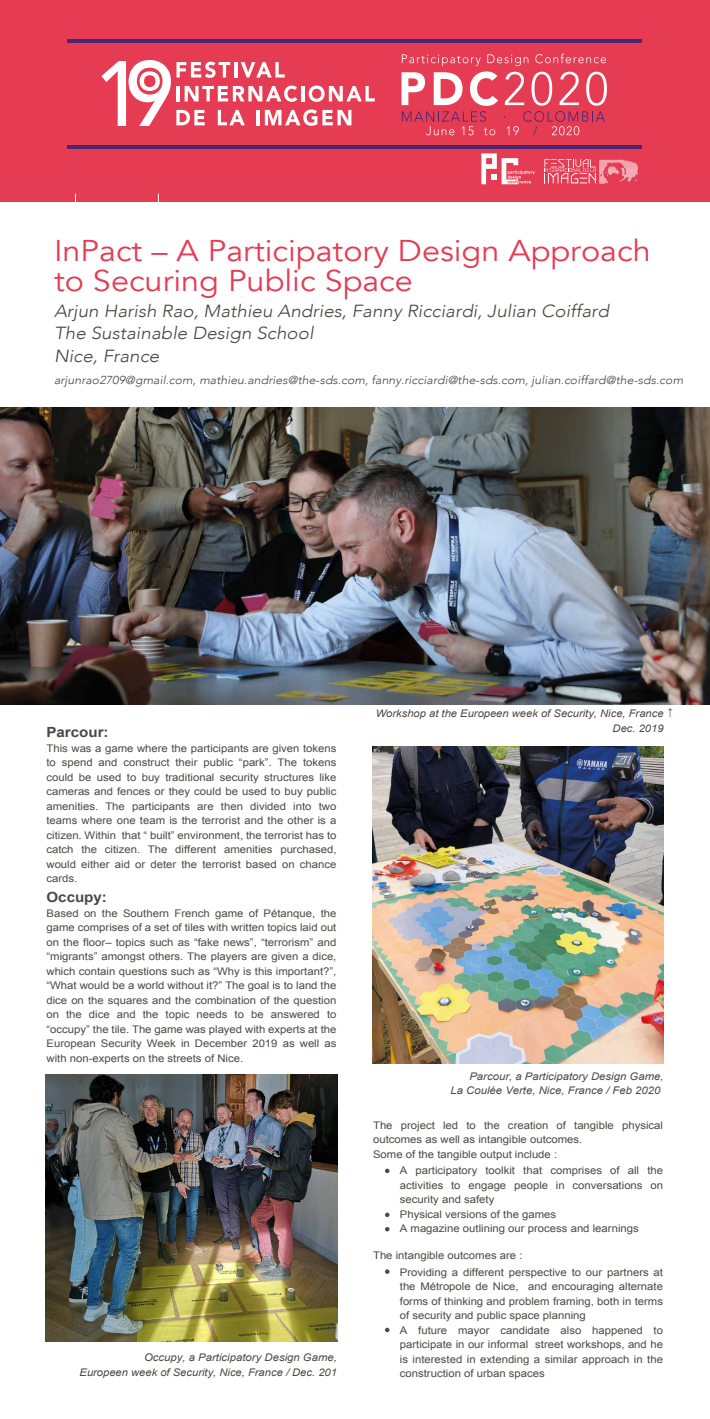
<style>
.page{position:relative;width:710px;height:1419px;background:#fff}
.page>*{position:absolute;margin:0;border:0;box-sizing:border-box;transform-origin:0 0}
.t1{font:30px/30.2px "Avenir";color:#e63c53;scale:1.08 1}
.t2{font:italic 300 17.5px/22.1px "Avenir";color:#4a4644;scale:1.08 1}
.t3{font:700 14px "Arial";color:#4c4846;scale:1.08 1}
.t4{font:italic 300 11.5px "Avenir";color:#4a4644;scale:1.08 1}
.t5{font:10.5px/14.5px "Arial";color:#4c4846;scale:1.08 1}
.t6{font:italic 10.5px/14.5px "Arial";color:#4c4846;scale:1.08 1}
.t7{font:italic 10.5px/14.5px "Arial";color:#4c4846;text-align:right;scale:1.06 1}
</style>
<div class="page">
<div style="left:0;top:0;width:708px;height:202px;background:#e63c53"></div>
<svg style="left:101px;top:60px;width:273px;height:66px"></svg>
<hr style="left:67px;top:39px;width:574px;height:4px;background:#49276f">
<hr style="left:67px;top:145px;width:574px;height:3px;background:#49276f">
<svg style="left:401px;top:54px;width:205px;height:82px"></svg>
<svg style="left:544px;top:159px;width:93px;height:25px"></svg>
<svg style="left:481px;top:153px;width:53px;height:31px"></svg>
<img style="left:0;top:407px;width:709px;height:297px">
<img style="left:46px;top:1074px;width:291px;height:267px">
<img style="left:372px;top:746px;width:291px;height:317px">
<svg style="left:385px;top:1168px;width:4px;height:5px"></svg>
<svg style="left:385px;top:1212px;width:4px;height:5px"></svg>
<svg style="left:385px;top:1227px;width:4px;height:4px"></svg>
<svg style="left:385px;top:1269px;width:4px;height:4px"></svg>
<svg style="left:385px;top:1327px;width:4px;height:5px"></svg>
<h1 class="t1" style="left:54px;top:236px;width:553px">InPact – A Participatory Design Approach to Securing Public Space</h1>
<h2 class="t2" style="left:54px;top:300px;width:515px">Arjun Harish Rao, Mathieu Andries, Fanny Ricciardi, Julian Coiffard<br>The Sustainable Design School<br>Nice, France</h2>
<p class="t4" style="left:54px;top:373px;width:583px">arjunrao2709@gmail.com, mathieu.andries@the-sds.com, fanny.ricciardi@the-sds.com, julian.coiffard@the-sds.com</p>
<h3 class="t3" style="left:46px;top:723px;width:59px">Parcour:</h3>
<p class="t5" style="left:46px;top:741px;width:270px;text-align:justify">This was a game where the participants are given tokens to spend and construct their public “park”. The tokens could be used to buy traditional security structures like cameras and fences or they could be used to buy public amenities. The participants are then divided into two teams where one team is the terrorist and the other is a citizen. Within that “ built” environment, the terrorist has to catch the citizen. The different amenities purchased, would either aid or deter the terrorist based on chance cards.</p>
<h3 class="t3" style="left:46px;top:888px;width:57px">Occupy:</h3>
<p class="t5" style="left:46px;top:906px;width:270px;text-align:justify">Based on the Southern French game of Pétanque, the game comprises of a set of tiles with written topics laid out on the floor– topics such as “fake news”, “terrorism” and “migrants” amongst others. The players are given a dice, which contain questions such as “Why is this important?”, “What would be a world without it?” The goal is to land the dice on the squares and the combination of the question on the dice and the topic needs to be answered to “occupy” the tile. The game was played with experts at the European Security Week in December 2019 as well as with non-experts on the streets of Nice.</p>
<p class="t6" style="left:79px;top:1350px;width:240px;text-align:right">Occupy, a Participatory Design Game,<br>Europeen week of Security, Nice, France / Dec. 201</p>
<p class="t7" style="left:667px;top:704px;width:7px">↑</p>
<p class="t7" style="left:375px;top:706px;width:273px">Workshop at the Europeen week of Security, Nice, France<br>Dec. 2019</p>
<p class="t6" style="left:450px;top:1069px;width:199px;text-indent:19px">Parcour, a Participatory Design Game,<br>La Coulée Verte, Nice, France / Feb 2020</p>
<p class="t5" style="left:373px;top:1117px;width:270px">The project led to the creation of tangible physical outcomes as well as intangible outcomes.<br>Some of the tangible output include :</p>
<p class="t5" style="left:399px;top:1163px;width:245px">A participatory toolkit that comprises of all the activities to engage people in conversations on security and safety<br>Physical versions of the games<br>A magazine outlining our process and learnings</p>
<p class="t5" style="left:399px;top:1264px;width:245px">Providing a different perspective to our partners at the Métropole de Nice, and encouraging alternate forms of thinking and problem framing, both in terms of security and public space planning<br>A future mayor candidate also happened to participate in our informal street workshops, and he is interested in extending a similar approach in the construction of urban spaces</p>
<p class="t5" style="left:373px;top:1248px;width:140px">The intangible outcomes are :</p>
</div>
